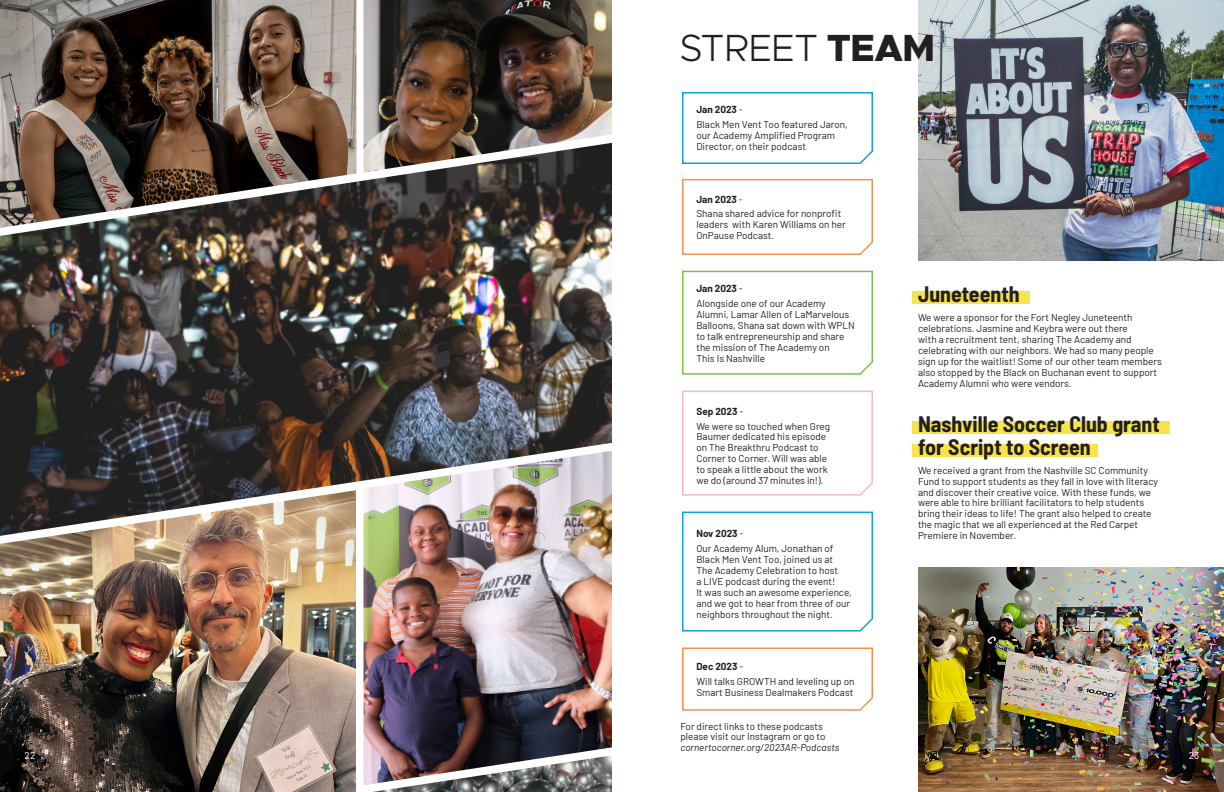
<style>
.page{position:relative;width:1224px;height:792px;background:#fff}
.page>*{position:absolute;margin:0;border:0;box-sizing:border-box;transform-origin:0 0}
.t1{font:300 38px "Metropolis";letter-spacing:-.03em;color:#231f20}
.t2{font:700 semi-condensed 21.9px/22.9px "Barlow";color:#231f20}
.t3{font:10px/11px "Barlow";color:#231f20}
.t4{font:10px "Barlow";color:#fff}
.s1{font-weight:800}
.s2{font-weight:700}
.s3{font-style:italic}
</style>
<div class="page">
<img style="left:0;top:173px;width:612px;height:317px">
<img style="left:0;top:0;width:379px;height:228px">
<img style="left:0;top:490px;width:356px;height:302px">
<img style="left:364px;top:0;width:248px;height:173px">
<img style="left:360px;top:443px;width:252px;height:342px">
<img style="left:372px;top:722px;width:240px;height:70px">
<div style="left:356px;top:0;width:8px;height:179px;background:#fff"></div>
<div style="left:356px;top:482px;width:8px;height:310px;background:#fff"></div>
<div style="left:912px;top:421px;width:258px;height:13px;background:#f7e34a"></div>
<div style="left:912px;top:444px;width:186px;height:13px;background:#f7e34a"></div>
<div style="left:912px;top:291px;width:118px;height:13px;background:#f7e34a"></div>
<svg style="left:682px;top:92px;width:191px;height:72px"></svg>
<svg style="left:682px;top:178px;width:191px;height:77px"></svg>
<svg style="left:682px;top:270px;width:191px;height:105px"></svg>
<svg style="left:682px;top:390px;width:191px;height:106px"></svg>
<svg style="left:682px;top:511px;width:191px;height:121px"></svg>
<svg style="left:682px;top:647px;width:191px;height:64px"></svg>
<img style="left:918px;top:567px;width:306px;height:225px">
<img style="left:918px;top:0;width:306px;height:261px">
<h1 class="t1" style="left:679px;top:24px;width:258px">STREET <span class="s1">TEAM</span></h1>
<p class="t3" style="left:696px;top:101px;width:153px;line-height:14.9px"><span class="s2">Jan 2023</span> -<br>Black Men Vent Too featured Jaron,</p>
<p class="t3" style="left:696px;top:129px;width:140px">our Academy Amplified Program<br>Director, on their podcast</p>
<p class="t3" style="left:696px;top:191px;width:146px;line-height:14.9px"><span class="s2">Jan 2023</span> -<br>Shana shared advice for nonprofit</p>
<p class="t3" style="left:696px;top:219px;width:151px">leaders with Karen Williams on her<br>OnPause Podcast.</p>
<p class="t3" style="left:696px;top:280px;width:131px;line-height:14.9px"><span class="s2">Jan 2023</span> -<br>Alongside one of our Academy</p>
<p class="t3" style="left:696px;top:308px;width:160px">Alumni, Lamar Allen of LaMarvelous<br>Balloons, Shana sat down with WPLN to talk entrepreneurship and share the mission of The Academy on<br>This Is Nashville</p>
<p class="t3" style="left:696px;top:403px;width:135px;line-height:14.9px"><span class="s2">Sep 2023</span> -<br>We were so touched when Greg</p>
<p class="t3" style="left:696px;top:431px;width:133px">Baumer dedicated his episode on The Breakthru Podcast to<br>Corner to Corner. Will was able to speak a little about the work we do (around 37 minutes in!).</p>
<p class="t3" style="left:696px;top:525px;width:139px;line-height:14.9px"><span class="s2">Nov 2023</span> -<br>Our Academy Alum, Jonathan of</p>
<p class="t3" style="left:696px;top:553px;width:157px">Black Men Vent Too, joined us at<br>The Academy Celebration to host<br>a LIVE podcast during the event!<br>It was such an awesome experience, and we got to hear from three of our neighbors throughout the night.</p>
<p class="t3" style="left:696px;top:659px;width:160px;line-height:14.9px"><span class="s2">Dec 2023</span> -<br>Will talks GROWTH and leveling up on</p>
<p class="t3" style="left:696px;top:686px;width:159px">Smart Business Dealmakers Podcast</p>
<p class="t2" style="left:918px;top:281px;width:103px">Juneteenth</p>
<p class="t3" style="left:918px;top:311px;width:245px">We were a sponsor for the Fort Negley Juneteenth celebrations. Jasmine and Keybra were out there<br>with a recruitment tent, sharing The Academy and celebrating with our neighbors. We had so many people sign up for the waitlist! Some of our other team members also stopped by the Black on Buchanan event to support Academy Alumni who were vendors.</p>
<p class="t2" style="left:918px;top:411px;width:243px">Nashville Soccer Club grant for Script to Screen</p>
<p class="t3" style="left:918px;top:464px;width:242px">We received a grant from the Nashville SC Community Fund to support students as they fall in love with literacy and discover their creative voice. With these funds, we were able to hire brilliant facilitators to help students bring their ideas to life! The grant also helped to create the magic that we all experienced at the Red Carpet Premiere in November.</p>
<p class="t3" style="left:680px;top:720px;width:161px;line-height:10.5px">For direct links to these podcasts please visit our Instagram or go to <span class="s3">cornertocorner.org/2023AR-Podcasts</span></p>
<p class="t4" style="left:25px;top:748px;width:12px">22</p>
<p class="t4" style="left:1189px;top:748px;width:12px">23</p>
</div>
